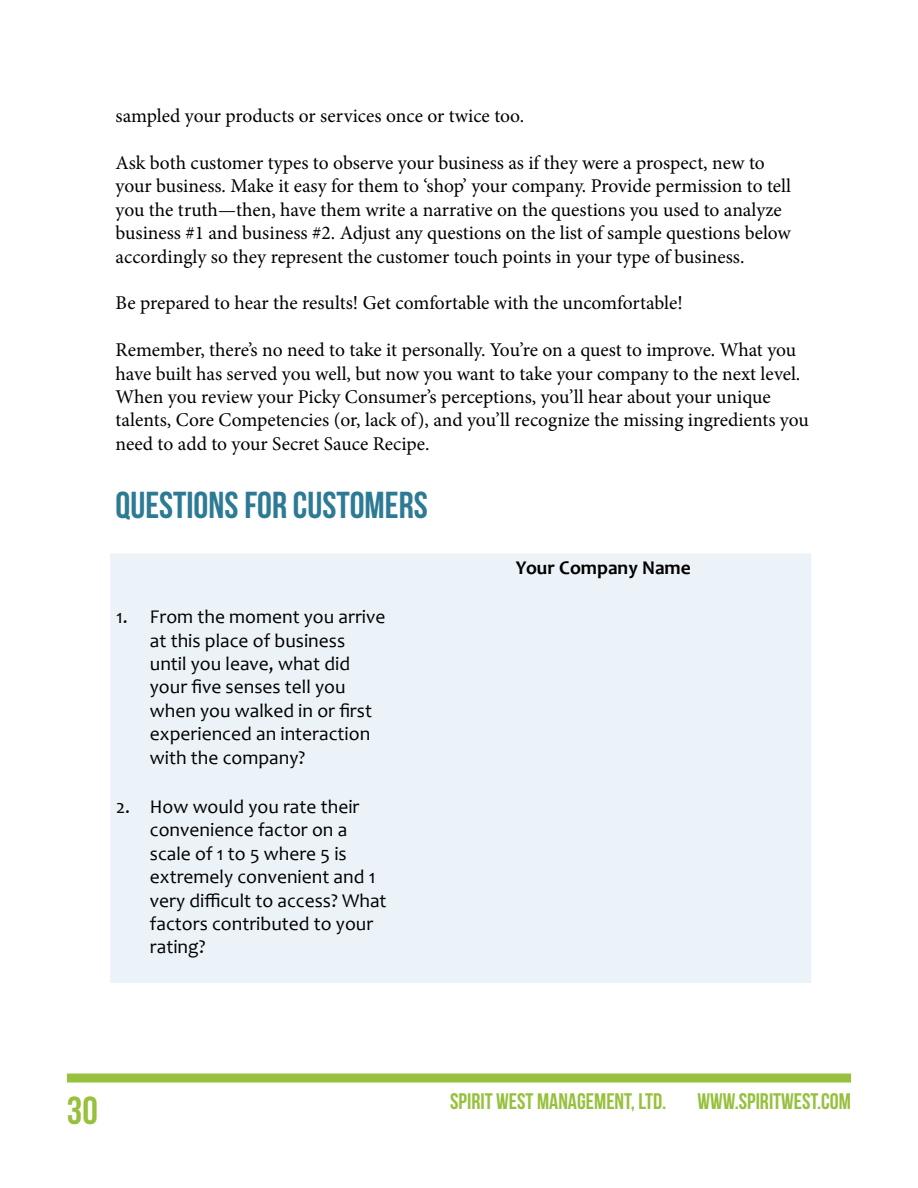
<style>
.page{position:relative;width:918px;height:1188px;background:#fff}
.page>*{position:absolute;margin:0;border:0;box-sizing:border-box;transform-origin:0 0}
.t1{font:39px "Bebas Neue";color:#96c03d}
.t2{font:37.5px "Bebas Neue";color:#2d7a95}
.t3{font:22.5px "Bebas Neue";color:#96c03d}
.t4{font:19.5px/23.4px "Minion Pro";letter-spacing:-.005em;color:#000}
.t5{font:19.5px/23.4px "Candara";color:#000}
.t6{font:700 19.5px "Candara";color:#000}
</style>
<div class="page">
<div style="left:67px;top:1074px;width:784px;height:9px;background:#96c03d"></div>
<div style="left:110px;top:554px;width:701px;height:429px;background:#ebf3f8"></div>
<p class="t4" style="left:116px;top:104px;width:410px">sampled your products or services once or twice too.</p>
<p class="t4" style="left:116px;top:151px;width:677px">Ask both customer types to observe your business as if they were a prospect, new to your business. Make it easy for them to ‘shop’ your company. Provide permission to tell you the truth—then, have them write a narrative on the questions you used to analyze business #1 and business #2. Adjust any questions on the list of sample questions below accordingly so they represent the customer touch points in your type of business.</p>
<p class="t4" style="left:116px;top:292px;width:569px">Be prepared to hear the results! Get comfortable with the uncomfortable!</p>
<p class="t4" style="left:116px;top:338px;width:695px">Remember, there’s no need to take it personally. You’re on a quest to improve. What you have built has served you well, but now you want to take your company to the next level.<br>When you review your Picky Consumer’s perceptions, you’ll hear about your unique talents, Core Competencies (or, lack of), and you’ll recognize the missing ingredients you need to add to your Secret Sauce Recipe.</p>
<h2 class="t2" style="left:116px;top:485px;width:314px">QUESTIONS FOR CUSTOMERS</h2>
<p class="t5" style="left:150px;top:605px;width:237px;text-indent:-34px">1. From the moment you arrive at this place of business until you leave, what did your five senses tell you when you walked in or first experienced an interaction with the company?</p>
<p class="t5" style="left:150px;top:795px;width:238px;text-indent:-34px">2. How would you rate their convenience factor on a scale of 1 to 5 where 5 is extremely convenient and 1 very difficult to access? What factors contributed to your rating?</p>
<p class="t6" style="left:516px;top:555px;width:177px">Your Company Name</p>
<h1 class="t1" style="left:67px;top:1089px;width:32px">30</h1>
<p class="t3" style="left:450px;top:1089px;width:218px">SPIRIT WEST MANAGEMENT, LTD.</p>
<p class="t3" style="left:698px;top:1089px;width:155px">WWW.SPIRITWEST.COM</p>
</div>
